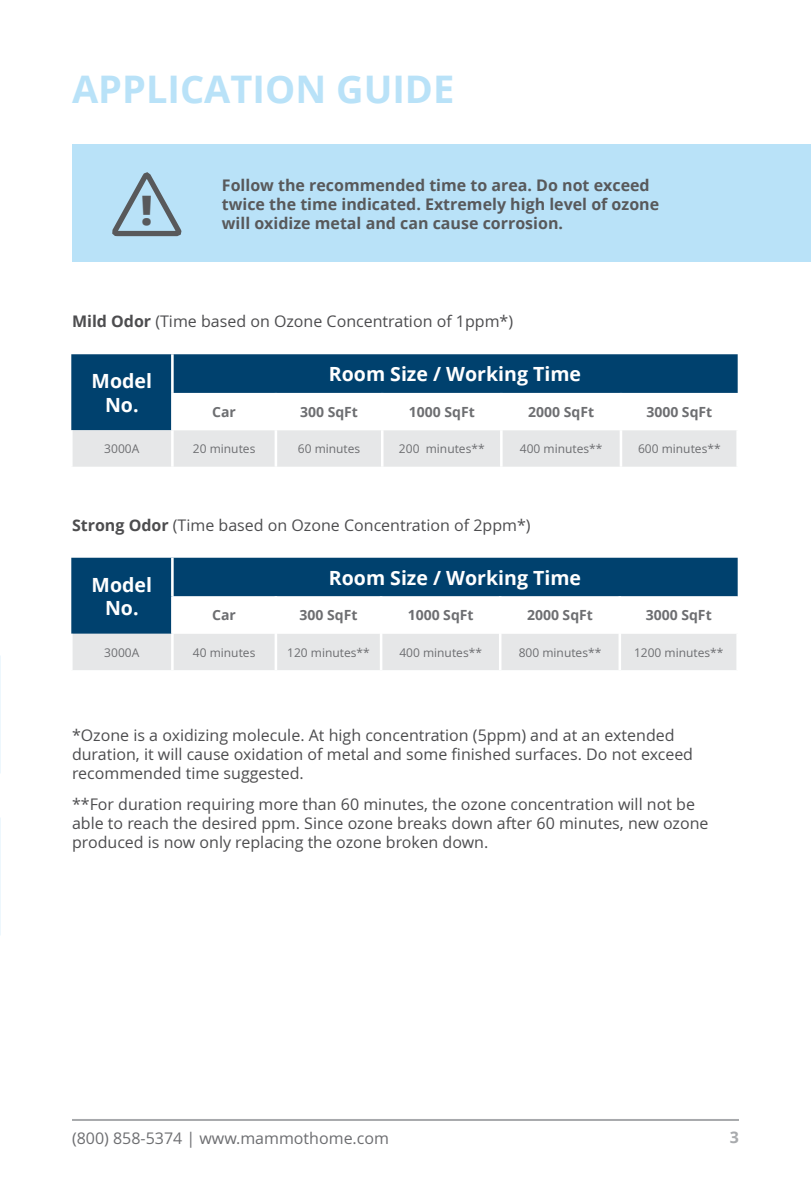
<style>
.page{position:relative;width:811px;height:1191px;background:#fff}
.page>*{position:absolute;margin:0;border:0;box-sizing:border-box;transform-origin:0 0}
.t1{font:800 40.6px "Open Sans";color:#58595b}
.t2{font:700 38px "Open Sans";color:#b9e2f8}
.t3{font:700 19.6px/23.4px "Open Sans";color:#fff;text-align:center}
.t4{font:16px/19.2px "Open Sans";color:#4d4d4f}
.t5{font:700 16px/19.2px "Open Sans";color:#58595b}
.t6{font:16px "Open Sans";color:#6d6e71}
.t7{font:700 16px "Open Sans";color:#a8aaad}
.t8{font:700 14px "Open Sans";color:#6d6e71}
.t9{font:12px "Open Sans";color:#6d6e71}
.s1{font-weight:700}
</style>
<div class="page">
<hr style="left:72px;top:1119px;width:667px;height:2px;background:#a7a9ac">
<div style="left:71px;top:354px;width:666px;height:39px;background:#00416e"></div>
<svg style="left:71px;top:393px;width:665px;height:74px"></svg>
<hr style="left:171px;top:354px;width:3px;height:39px;background:#fff">
<hr style="left:171px;top:393px;width:3px;height:37px;background:#fff">
<hr style="left:275px;top:393px;width:2px;height:37px;background:#fff">
<hr style="left:381px;top:393px;width:2px;height:37px;background:#fff">
<hr style="left:500px;top:393px;width:2px;height:37px;background:#fff">
<hr style="left:619px;top:393px;width:3px;height:37px;background:#fff">
<hr style="left:70px;top:430px;width:3px;height:37px;background:#fff">
<hr style="left:171px;top:430px;width:3px;height:37px;background:#fff">
<hr style="left:275px;top:430px;width:2px;height:37px;background:#fff">
<hr style="left:381px;top:430px;width:2px;height:37px;background:#fff">
<hr style="left:500px;top:430px;width:2px;height:37px;background:#fff">
<hr style="left:619px;top:430px;width:3px;height:37px;background:#fff">
<div style="left:72px;top:144px;width:739px;height:118px;background:#b9e2f8"></div>
<svg style="left:112px;top:172px;width:70px;height:65px"></svg>
<div style="left:71px;top:558px;width:666px;height:38px;background:#00416e"></div>
<svg style="left:71px;top:596px;width:666px;height:74px"></svg>
<hr style="left:171px;top:558px;width:3px;height:38px;background:#fff">
<hr style="left:171px;top:596px;width:3px;height:38px;background:#fff">
<hr style="left:275px;top:596px;width:2px;height:38px;background:#fff">
<hr style="left:380px;top:596px;width:2px;height:38px;background:#fff">
<hr style="left:499px;top:596px;width:2px;height:38px;background:#fff">
<hr style="left:618px;top:596px;width:3px;height:38px;background:#fff">
<hr style="left:70px;top:634px;width:3px;height:36px;background:#fff">
<hr style="left:171px;top:634px;width:3px;height:36px;background:#fff">
<hr style="left:275px;top:634px;width:2px;height:36px;background:#fff">
<hr style="left:380px;top:634px;width:2px;height:36px;background:#fff">
<hr style="left:499px;top:634px;width:2px;height:36px;background:#fff">
<hr style="left:618px;top:634px;width:3px;height:36px;background:#fff">
<hr style="left:736px;top:634px;width:3px;height:36px;background:#fff">
<h2 class="t2" style="left:72px;top:62px;width:384px">APPLICATION GUIDE</h2>
<h1 class="t1" style="left:141px;top:179px;width:13px">!</h1>
<p class="t5" style="left:222px;top:175px;width:439px">Follow the recommended time to area. Do not exceed twice the time indicated. Extremely high level of ozone</p>
<p class="t5" style="left:222px;top:213px;width:343px">will oxidize metal and can cause corrosion.</p>
<p class="t4" style="left:72px;top:312px;width:443px"><span class="s1">Mild Odor</span> (Time based on Ozone Concentration of 1ppm*)</p>
<p class="t3" style="left:92px;top:369px;width:62px">Model<br>No.</p>
<p class="t3" style="left:329px;top:362px;width:254px">Room Size / Working Time</p>
<p class="t8" style="left:212px;top:402px;width:25px">Car</p>
<p class="t8" style="left:300px;top:402px;width:59px">300 SqFt</p>
<p class="t8" style="left:409px;top:402px;width:67px">1000 SqFt</p>
<p class="t8" style="left:528px;top:402px;width:67px">2000 SqFt</p>
<p class="t8" style="left:646px;top:402px;width:67px">3000 SqFt</p>
<p class="t9" style="left:104px;top:442px;width:37px">3000A</p>
<p class="t9" style="left:193px;top:442px;width:64px">20 minutes</p>
<p class="t9" style="left:298px;top:442px;width:64px">60 minutes</p>
<p class="t9" style="left:399px;top:442px;width:87px">200 minutes**</p>
<p class="t9" style="left:520px;top:442px;width:84px">400 minutes**</p>
<p class="t9" style="left:638px;top:442px;width:84px">600 minutes**</p>
<p class="t4" style="left:72px;top:516px;width:460px"><span class="s1">Strong Odor</span> (Time based on Ozone Concentration of 2ppm*)</p>
<p class="t3" style="left:92px;top:572px;width:62px">Model<br>No.</p>
<p class="t3" style="left:329px;top:565px;width:254px">Room Size / Working Time</p>
<p class="t8" style="left:212px;top:605px;width:25px">Car</p>
<p class="t8" style="left:299px;top:605px;width:59px">300 SqFt</p>
<p class="t8" style="left:408px;top:605px;width:67px">1000 SqFt</p>
<p class="t8" style="left:527px;top:605px;width:67px">2000 SqFt</p>
<p class="t8" style="left:646px;top:605px;width:67px">3000 SqFt</p>
<p class="t9" style="left:104px;top:645px;width:37px">3000A</p>
<p class="t9" style="left:193px;top:645px;width:64px">40 minutes</p>
<p class="t9" style="left:287px;top:645px;width:84px">120 minutes**</p>
<p class="t9" style="left:399px;top:645px;width:84px">400 minutes**</p>
<p class="t9" style="left:519px;top:645px;width:84px">800 minutes**</p>
<p class="t9" style="left:634px;top:645px;width:91px">1200 minutes**</p>
<p class="t4" style="left:72px;top:725px;width:622px">*Ozone is a oxidizing molecule. At high concentration (5ppm) and at an extended duration, it will cause oxidation of metal and some finished surfaces. Do not exceed recommended time suggested.</p>
<p class="t4" style="left:72px;top:794px;width:638px">**For duration requiring more than 60 minutes, the ozone concentration will not be able to reach the desired ppm. Since ozone breaks down after 60 minutes, new ozone produced is now only replacing the ozone broken down.</p>
<p class="t6" style="left:72px;top:1129px;width:318px">(800) 858-5374 | www.mammothome.com</p>
<p class="t7" style="left:730px;top:1126px;width:11px">3</p>
</div>
